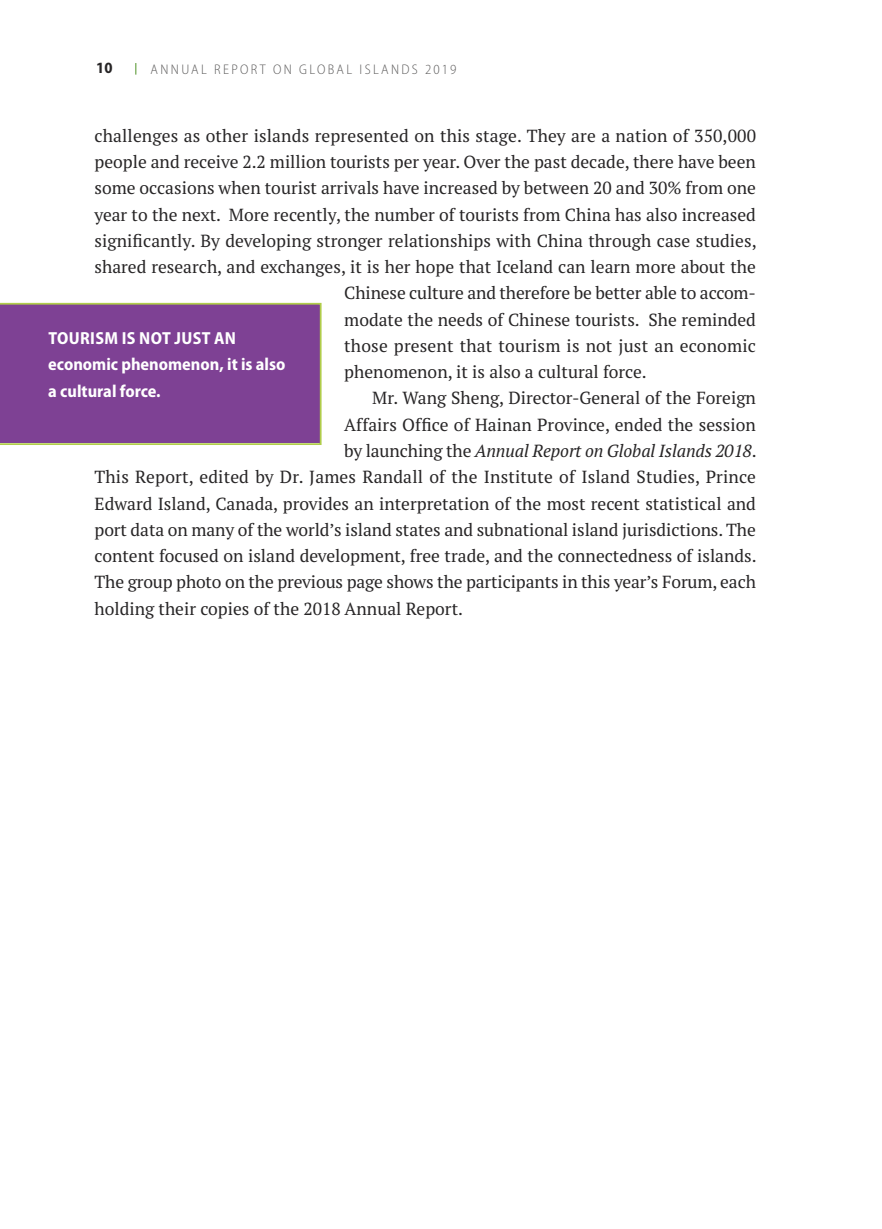
<style>
.page{position:relative;width:882px;height:1229px;background:#fff}
.page>*{position:absolute;margin:0;border:0;box-sizing:border-box;transform-origin:0 0}
.t1{font:17.5px "PT Serif";color:#272526}
.t2{font:700 semi-condensed 17.5px/26.2px "Myriad Pro";color:#fff}
.t3{font:italic 17.5px "PT Serif";letter-spacing:-.005em;color:#272526}
.t4{font:700 semi-condensed 15.75px "Myriad Pro";color:#272526}
.t5{font:300 semi-condensed 14px "Myriad Pro";letter-spacing:.17em;color:#5d5c5c}
.s1{font-style:normal}
</style>
<div class="page">
<svg style="left:135px;top:63px;width:1px;height:12px"></svg>
<div style="left:0;top:303px;width:322px;height:142px;background:#7e4194"></div>
<p class="t4" style="left:96px;top:59px;width:18px">10</p>
<p class="t5" style="left:151px;top:61px;width:307px">ANNUAL REPORT ON GLOBAL ISLANDS 2019</p>
<p class="t1" style="left:94px;top:124px;width:663px">challenges as other islands represented on this stage. They are a nation of 350,000</p>
<p class="t1" style="left:94px;top:151px;width:663px">people and receive 2.2 million tourists per year. Over the past decade, there have been</p>
<p class="t1" style="left:94px;top:177px;width:663px">some occasions when tourist arrivals have increased by between 20 and 30% from one</p>
<p class="t1" style="left:94px;top:203px;width:663px">year to the next. More recently, the number of tourists from China has also increased</p>
<p class="t1" style="left:95px;top:229px;width:664px">significantly. By developing stronger relationships with China through case studies,</p>
<p class="t1" style="left:94px;top:256px;width:663px">shared research, and exchanges, it is her hope that Iceland can learn more about the</p>
<p class="t1" style="left:344px;top:282px;width:413px">Chinese culture and therefore be better able to accom-</p>
<p class="t1" style="left:344px;top:308px;width:413px">modate the needs of Chinese tourists. She reminded</p>
<p class="t1" style="left:344px;top:334px;width:413px">those present that tourism is not just an economic</p>
<p class="t1" style="left:344px;top:361px;width:304px">phenomenon, it is also a cultural force.</p>
<p class="t1" style="left:372px;top:387px;width:385px">Mr. Wang Sheng, Director-General of the Foreign</p>
<p class="t1" style="left:344px;top:413px;width:413px">Affairs Office of Hainan Province, ended the session</p>
<p class="t3" style="left:344px;top:439px;width:414px"><span class="s1">by launching the</span> Annual Report on Global Islands 2018<span class="s1">.</span></p>
<p class="t1" style="left:95px;top:466px;width:663px">This Report, edited by Dr. James Randall of the Institute of Island Studies, Prince</p>
<p class="t1" style="left:95px;top:492px;width:663px">Edward Island, Canada, provides an interpretation of the most recent statistical and</p>
<p class="t1" style="left:95px;top:518px;width:663px">port data on many of the world’s island states and subnational island jurisdictions. The</p>
<p class="t1" style="left:95px;top:544px;width:664px">content focused on island development, free trade, and the connectedness of islands.</p>
<p class="t1" style="left:95px;top:571px;width:663px">The group photo on the previous page shows the participants in this year’s Forum, each</p>
<p class="t1" style="left:95px;top:597px;width:370px">holding their copies of the 2018 Annual Report.</p>
<p class="t2" style="left:48px;top:325px;width:239px">TOURISM IS NOT JUST AN economic phenomenon, it is also a cultural force.</p>
</div>
